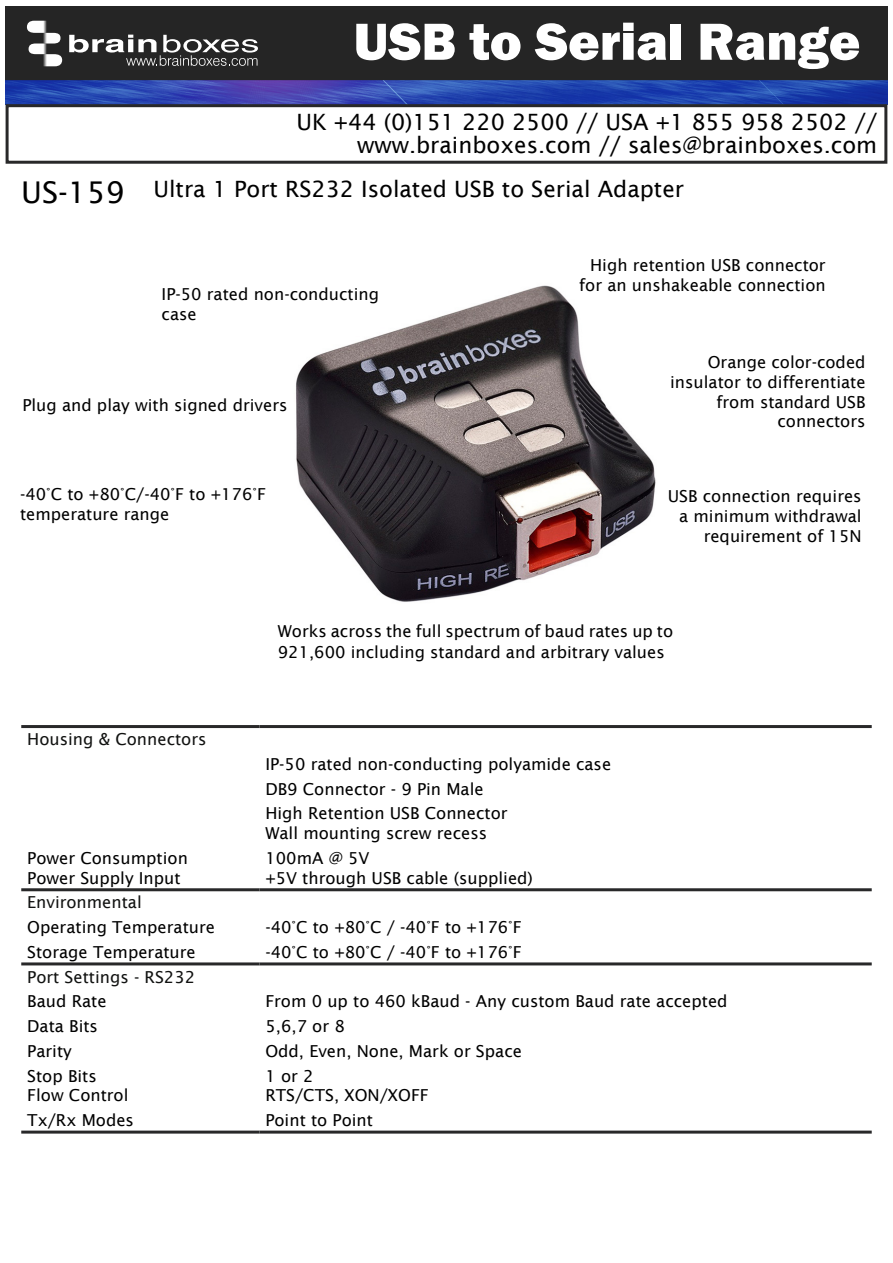
<style>
.page{position:relative;width:893px;height:1263px;background:#fff}
.page>*{position:absolute;margin:0;border:0;box-sizing:border-box;transform-origin:0 0}
.t1{font:800 54px "Franklin Gothic";color:#fff}
.t2{font:22.5px/22.6px "Lucida Sans";color:#000;text-align:right}
.t3{font:16.5px/19.8px "Lucida Sans";color:#000}
.t4{font:16.5px "Lucida Sans";color:#111211}
.s1{font-size:30px}
</style>
<div class="page">
<img style="left:6px;top:6px;width:881px;height:98px">
<svg style="left:27px;top:21px;width:35px;height:45px"></svg>
<svg style="left:69px;top:35px;width:189px;height:31px;background:#5e5e5e"></svg>
<div style="left:6px;top:104px;width:881px;height:60px;border:3px solid #282829"></div>
<hr style="left:21px;top:725px;width:238px;height:3px;background:#282829">
<hr style="left:259px;top:725px;width:613px;height:3px;background:#282829">
<hr style="left:21px;top:888px;width:238px;height:3px;background:#282829">
<hr style="left:259px;top:888px;width:613px;height:3px;background:#282829">
<hr style="left:21px;top:962px;width:238px;height:3px;background:#282829">
<hr style="left:259px;top:962px;width:613px;height:3px;background:#282829">
<hr style="left:21px;top:1130px;width:238px;height:3px;background:#282829">
<hr style="left:259px;top:1130px;width:613px;height:3px;background:#282829">
<img style="left:296px;top:285px;width:360px;height:317px">
<h1 class="t1" style="left:354px;top:7px;width:508px">USB to Serial Range</h1>
<h2 class="t2" style="left:296px;top:111px;width:582px">UK +44 (0)151 220 2500 // USA +1 855 958 2502 // www.brainboxes.com // sales@brainboxes.com</h2>
<h2 class="t2" style="left:21px;top:178px;width:664px"><span class="s1">US-159</span> Ultra 1 Port RS232 Isolated USB to Serial Adapter</h2>
<p class="t3" style="left:162px;top:284px;width:219px">IP-50 rated non-conducting case</p>
<p class="t3" style="left:22px;top:395px;width:267px">Plug and play with signed drivers</p>
<p class="t3" style="left:579px;top:255px;width:248px;text-align:right">High retention USB connector for an unshakeable connection</p>
<p class="t3" style="left:670px;top:352px;width:197px;text-align:right">Orange color-coded insulator to differentiate from standard USB connectors</p>
<p class="t3" style="left:20px;top:484px;width:247px">-40°C to +80°C/-40°F to +176°F temperature range</p>
<p class="t3" style="left:668px;top:486px;width:195px;text-align:right">USB connection requires a minimum withdrawal requirement of 15N</p>
<p class="t4" style="left:27px;top:730px;width:181px">Housing &amp; Connectors</p>
<p class="t3" style="left:278px;top:620px;width:397px;line-height:21.6px">Works across the full spectrum of baud rates up to<br>921,600 including standard and arbitrary values</p>
<p class="t3" style="left:265px;top:752px;width:347px;line-height:24.8px">IP-50 rated non-conducting polyamide case<br>DB9 Connector - 9 Pin Male<br>High Retention USB Connector</p>
<p class="t3" style="left:265px;top:823px;width:223px">Wall mounting screw recess</p>
<p class="t3" style="left:27px;top:848px;width:162px">Power Consumption<br>Power Supply Input</p>
<p class="t3" style="left:265px;top:848px;width:269px">100mA @ 5V<br>+5V through USB cable (supplied)</p>
<p class="t4" style="left:27px;top:893px;width:116px">Environmental</p>
<p class="t3" style="left:27px;top:917px;width:189px">Operating Temperature</p>
<p class="t3" style="left:265px;top:917px;width:258px">-40°C to +80°C / -40°F to +176°F</p>
<p class="t3" style="left:27px;top:942px;width:170px">Storage Temperature</p>
<p class="t3" style="left:265px;top:942px;width:258px">-40°C to +80°C / -40°F to +176°F</p>
<p class="t4" style="left:27px;top:967px;width:169px">Port Settings - RS232</p>
<p class="t3" style="left:27px;top:991px;width:81px">Baud Rate</p>
<p class="t3" style="left:265px;top:991px;width:464px">From 0 up to 460 kBaud - Any custom Baud rate accepted</p>
<p class="t3" style="left:27px;top:1016px;width:72px">Data Bits</p>
<p class="t3" style="left:265px;top:1016px;width:81px">5,6,7 or 8</p>
<p class="t3" style="left:27px;top:1041px;width:46px">Parity</p>
<p class="t3" style="left:265px;top:1041px;width:258px">Odd, Even, None, Mark or Space</p>
<p class="t3" style="left:27px;top:1066px;width:103px">Stop Bits<br>Flow Control</p>
<p class="t3" style="left:265px;top:1066px;width:165px">1 or 2<br>RTS/CTS, XON/XOFF</p>
<p class="t3" style="left:27px;top:1110px;width:108px">Tx/Rx Modes</p>
<p class="t3" style="left:265px;top:1110px;width:109px">Point to Point</p>
</div>
